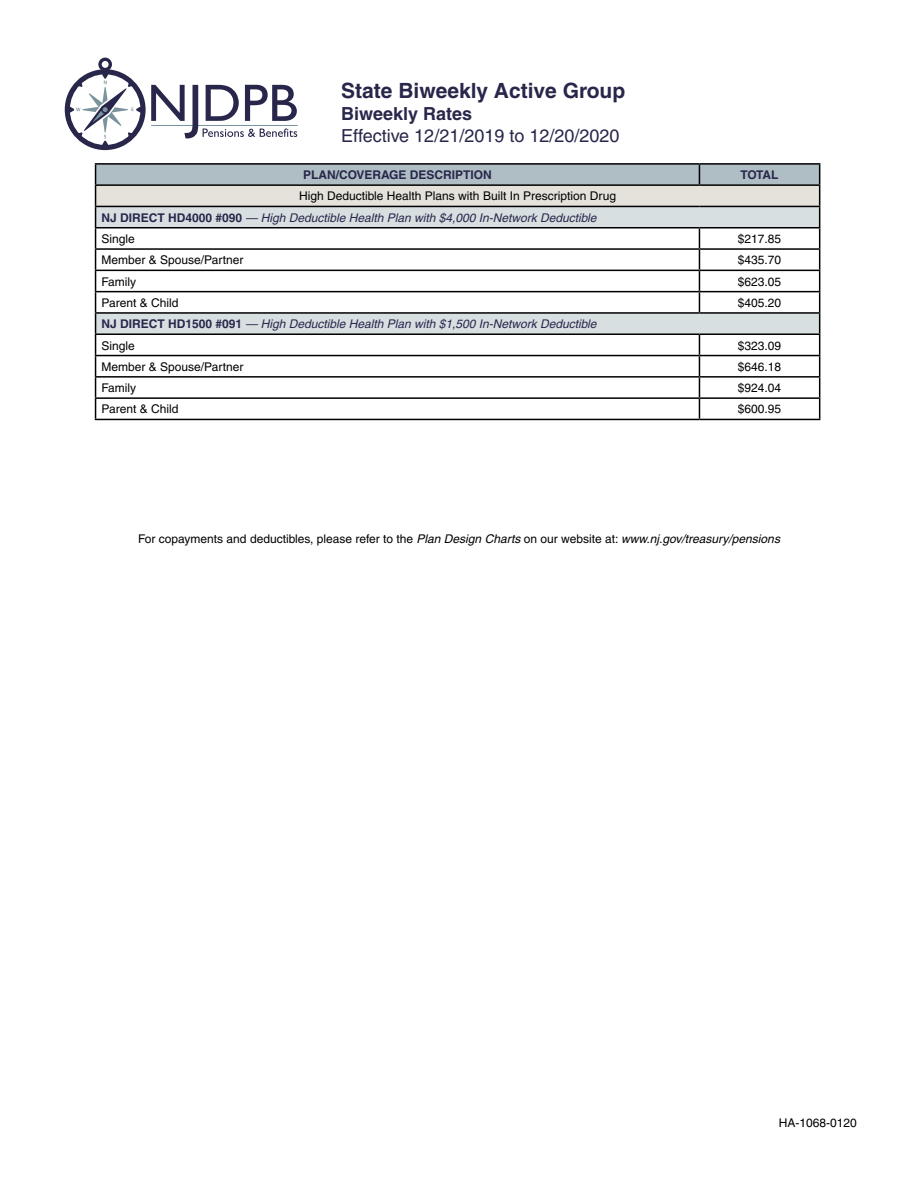
<style>
.page{position:relative;width:918px;height:1188px;background:#fff}
.page>*{position:absolute;margin:0;border:0;box-sizing:border-box;transform-origin:0 0}
.t1{font:700 21px "Helvetica";color:#28274b}
.t2{font:18px "Helvetica";color:#28274b}
.t3{font:700 18px "Helvetica";color:#28274b}
.t4{font:12px/21.3px "Helvetica";color:#000}
.t5{font:italic 12px/21.3px "Helvetica";color:#28274b}
.t6{font:700 12px "Helvetica";color:#28274b}
.s1{font-weight:700;color:#28274b}
.s2{font-style:italic;color:#28274b}
.s3{font-weight:700;font-style:normal}
.s4{font-style:normal;color:#000}
.s5{font-style:italic}
</style>
<div class="page">
<svg style="left:65px;top:58px;width:233px;height:92px"></svg>
<hr style="left:95px;top:163px;width:604px;height:2px;background:#000">
<hr style="left:699px;top:163px;width:121px;height:2px;background:#000">
<svg style="left:95px;top:164px;width:725px;height:255px"></svg>
<hr style="left:95px;top:419px;width:604px;height:1px;background:#000">
<hr style="left:699px;top:419px;width:121px;height:1px;background:#000">
<h1 class="t1" style="left:341px;top:78px;width:286px">State Biweekly Active Group</h1>
<h2 class="t3" style="left:341px;top:103px;width:132px">Biweekly Rates</h2>
<h2 class="t2" style="left:341px;top:125px;width:280px">Effective 12/21/2019 to 12/20/2020</h2>
<p class="t6" style="left:303px;top:168px;width:190px">PLAN/COVERAGE DESCRIPTION</p>
<p class="t6" style="left:741px;top:168px;width:39px">TOTAL</p>
<p class="t4" style="left:102px;top:186px;width:516px;text-indent:198px">High Deductible Health Plans with Built In Prescription Drug<br><span class="s1">NJ DIRECT HD4000 #090</span> <span class="s2">— High Deductible Health Plan with $4,000 In-Network Deductible<br></span>Single</p>
<p class="t4" style="left:738px;top:228px;width:45px">$217.85</p>
<p class="t4" style="left:102px;top:249px;width:144px">Member &amp; Spouse/Partner</p>
<p class="t4" style="left:738px;top:249px;width:45px">$435.70</p>
<p class="t4" style="left:102px;top:271px;width:36px">Family</p>
<p class="t4" style="left:738px;top:271px;width:45px">$623.05</p>
<p class="t4" style="left:102px;top:292px;width:78px">Parent &amp; Child</p>
<p class="t4" style="left:738px;top:292px;width:45px">$405.20</p>
<p class="t5" style="left:102px;top:313px;width:497px"><span class="s3">NJ DIRECT HD1500 #091</span> — High Deductible Health Plan with $1,500 In-Network Deductible<br><span class="s4">Single</span></p>
<p class="t4" style="left:738px;top:335px;width:45px">$323.09</p>
<p class="t4" style="left:102px;top:356px;width:144px">Member &amp; Spouse/Partner</p>
<p class="t4" style="left:738px;top:356px;width:45px">$646.18</p>
<p class="t4" style="left:102px;top:377px;width:36px">Family</p>
<p class="t4" style="left:738px;top:377px;width:45px">$924.04</p>
<p class="t4" style="left:102px;top:399px;width:78px">Parent &amp; Child</p>
<p class="t4" style="left:738px;top:399px;width:45px">$600.95</p>
<p class="t4" style="left:138px;top:528px;width:643px">For copayments and deductibles, please refer to the <span class="s5">Plan Design Charts</span> on our website at: <span class="s5">www.nj.gov/treasury/pensions</span></p>
<p class="t4" style="left:779px;top:1112px;width:80px">HA-1068-0120</p>
</div>
